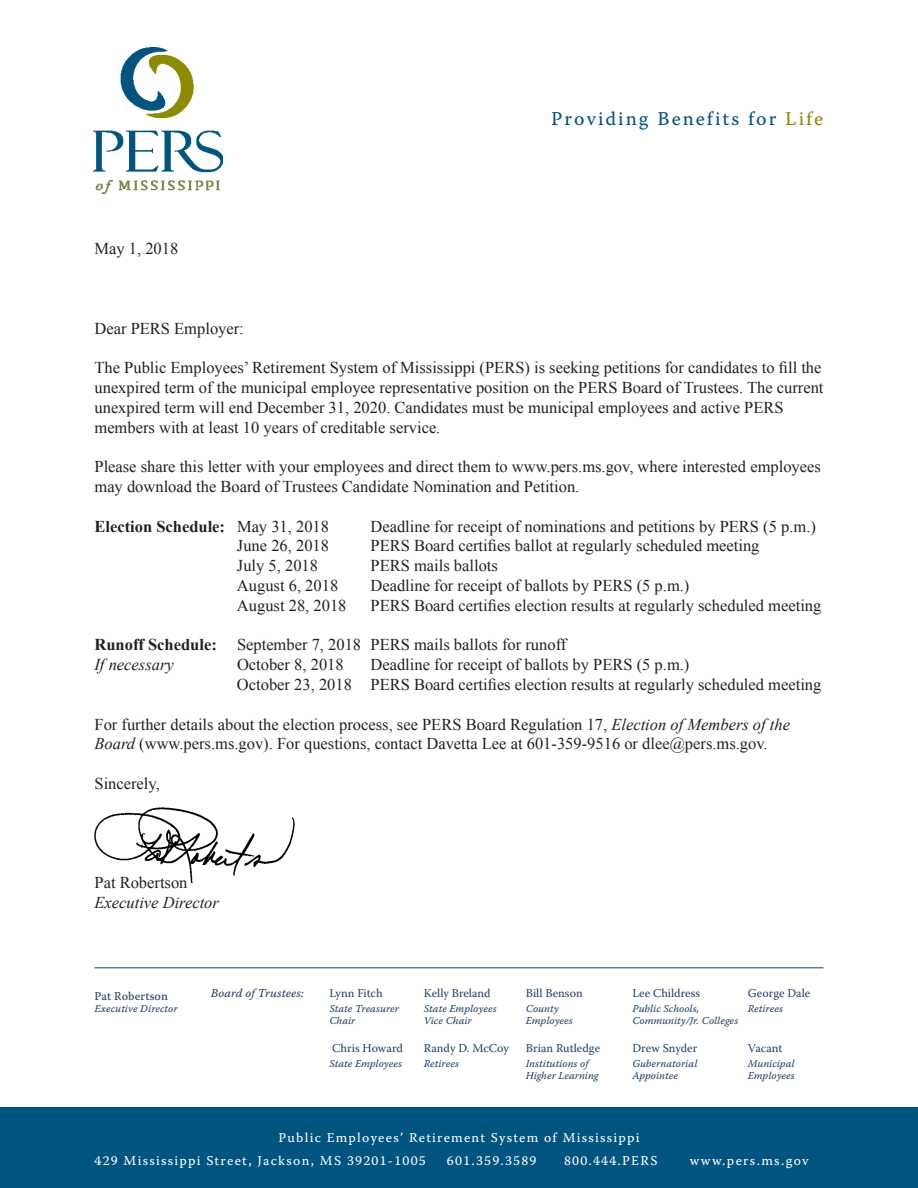
<style>
.page{position:relative;width:918px;height:1188px;background:#fff}
.page>*{position:absolute;margin:0;border:0;box-sizing:border-box;transform-origin:0 0}
.t1{font:19.5px "Warnock Pro Capt";letter-spacing:.1em;color:#005480}
.t2{font:16.5px/19.8px "Times New Roman";color:#231f20}
.t3{font:italic 16.5px "Times New Roman";color:#231f20}
.t4{font:700 16.5px "Times New Roman";color:#231f20}
.t5{font:13.5px "Warnock Pro Capt";letter-spacing:.09em;color:#fff}
.t6{font:12px "Warnock Pro";color:#203e64}
.t7{font:12px "Warnock Pro It Capt";letter-spacing:.005em;color:#203e64}
.t8{font:12px "Warnock Pro Capt";color:#203e64}
.t9{font:10.5px "Warnock Pro It Capt";color:#203e64}
.s1{color:#8d8b02}
.s2{font-weight:400}
.s3{font-weight:700}
.s4{font-style:italic}
</style>
<div class="page">
<div style="left:0;top:1107px;width:918px;height:81px;background:#005480"></div>
<img style="left:94px;top:48px;width:129px;height:146px">
<img style="left:94px;top:808px;width:201px;height:74px">
<hr style="left:94px;top:968px;width:730px;height:1px;background:#203e64">
<p class="t2" style="left:94px;top:239px;width:85px">May 1, 2018</p>
<p class="t1" style="left:551px;top:107px;width:274px">Providing Benefits for <span class="s1">Life</span></p>
<p class="t2" style="left:94px;top:318px;width:151px">Dear PERS Employer:</p>
<p class="t2" style="left:94px;top:358px;width:731px">The Public Employees’ Retirement System of Mississippi (PERS) is seeking petitions for candidates to fill the unexpired term of the municipal employee representative position on the PERS Board of Trustees. The current unexpired term will end December 31, 2020. Candidates must be municipal employees and active PERS members with at least 10 years of creditable service.</p>
<p class="t2" style="left:94px;top:457px;width:728px">Please share this letter with your employees and direct them to www.pers.ms.gov, where interested employees may download the Board of Trustees Candidate Nomination and Petition.</p>
<p class="t4" style="left:94px;top:515px;width:236px">Election Schedule: <span class="s2">May 31, 2018</span></p>
<p class="t2" style="left:371px;top:516px;width:447px">Deadline for receipt of nominations and petitions by PERS (5 p.m.)</p>
<p class="t2" style="left:237px;top:536px;width:94px">June 26, 2018</p>
<p class="t2" style="left:370px;top:536px;width:391px">PERS Board certifies ballot at regularly scheduled meeting</p>
<p class="t2" style="left:237px;top:556px;width:83px">July 5, 2018</p>
<p class="t2" style="left:370px;top:556px;width:129px">PERS mails ballots</p>
<p class="t2" style="left:237px;top:575px;width:103px">August 6, 2018</p>
<p class="t2" style="left:370px;top:575px;width:320px">Deadline for receipt of ballots by PERS (5 p.m.)</p>
<p class="t2" style="left:237px;top:595px;width:111px">August 28, 2018</p>
<p class="t2" style="left:370px;top:595px;width:452px">PERS Board certifies election results at regularly scheduled meeting</p>
<p class="t2" style="left:94px;top:635px;width:473px"><span class="s3">Runoff Schedule:</span> September 7, 2018 PERS mails ballots for runoff</p>
<p class="t3" style="left:94px;top:653px;width:81px">If necessary</p>
<p class="t2" style="left:237px;top:655px;width:108px">October 8, 2018</p>
<p class="t2" style="left:371px;top:655px;width:320px">Deadline for receipt of ballots by PERS (5 p.m.)</p>
<p class="t2" style="left:237px;top:674px;width:586px">October 23, 2018 PERS Board certifies election results at regularly scheduled meeting</p>
<p class="t2" style="left:94px;top:714px;width:697px">For further details about the election process, see PERS Board Regulation 17, <span class="s4">Election of Members of the<br>Board</span> (www.pers.ms.gov). For questions, contact Davetta Lee at 601-359-9516 or dlee@pers.ms.gov.</p>
<p class="t2" style="left:94px;top:773px;width:67px">Sincerely,</p>
<p class="t2" style="left:94px;top:872px;width:95px">Pat Robertson</p>
<p class="t3" style="left:94px;top:891px;width:126px">Executive Director</p>
<p class="t8" style="left:94px;top:989px;width:75px">Pat Robertson</p>
<p class="t9" style="left:94px;top:1003px;width:85px">Executive Director</p>
<p class="t7" style="left:211px;top:986px;width:95px">Board of Trustees:</p>
<p class="t6" style="left:329px;top:986px;width:55px">Lynn Fitch</p>
<p class="t6" style="left:424px;top:986px;width:68px">Kelly Breland</p>
<p class="t6" style="left:526px;top:986px;width:58px">Bill Benson</p>
<p class="t6" style="left:632px;top:986px;width:69px">Lee Childress</p>
<p class="t6" style="left:748px;top:986px;width:64px">George Dale</p>
<p class="t9" style="left:329px;top:1002px;width:71px">State Treasurer</p>
<p class="t9" style="left:424px;top:1002px;width:74px">State Employees</p>
<p class="t9" style="left:526px;top:1002px;width:34px">County</p>
<p class="t9" style="left:632px;top:1002px;width:69px">Public Schools,</p>
<p class="t9" style="left:748px;top:1002px;width:37px">Retirees</p>
<p class="t9" style="left:329px;top:1015px;width:28px">Chair</p>
<p class="t9" style="left:424px;top:1015px;width:49px">Vice Chair</p>
<p class="t9" style="left:526px;top:1015px;width:49px">Employees</p>
<p class="t9" style="left:632px;top:1015px;width:107px">Community/Jr. Colleges</p>
<p class="t6" style="left:332px;top:1041px;width:72px">Chris Howard</p>
<p class="t6" style="left:424px;top:1041px;width:87px">Randy D. McCoy</p>
<p class="t6" style="left:526px;top:1041px;width:76px">Brian Rutledge</p>
<p class="t6" style="left:632px;top:1041px;width:67px">Drew Snyder</p>
<p class="t6" style="left:748px;top:1041px;width:36px">Vacant</p>
<p class="t9" style="left:329px;top:1057px;width:74px">State Employees</p>
<p class="t9" style="left:424px;top:1057px;width:37px">Retirees</p>
<p class="t9" style="left:526px;top:1057px;width:64px">Institutions of</p>
<p class="t9" style="left:632px;top:1057px;width:67px">Gubernatorial</p>
<p class="t9" style="left:748px;top:1057px;width:48px">Municipal</p>
<p class="t9" style="left:526px;top:1069px;width:74px">Higher Learning</p>
<p class="t9" style="left:632px;top:1069px;width:47px">Appointee</p>
<p class="t9" style="left:748px;top:1069px;width:49px">Employees</p>
<p class="t5" style="left:278px;top:1129px;width:363px">Public Employees’ Retirement System of Mississippi</p>
<p class="t5" style="left:94px;top:1152px;width:333px">429 Mississippi Street, Jackson, MS 39201-1005</p>
<p class="t5" style="left:447px;top:1152px;width:91px">601.359.3589</p>
<p class="t5" style="left:564px;top:1152px;width:95px">800.444.PERS</p>
<p class="t5" style="left:690px;top:1152px;width:121px">www.pers.ms.gov</p>
</div>
